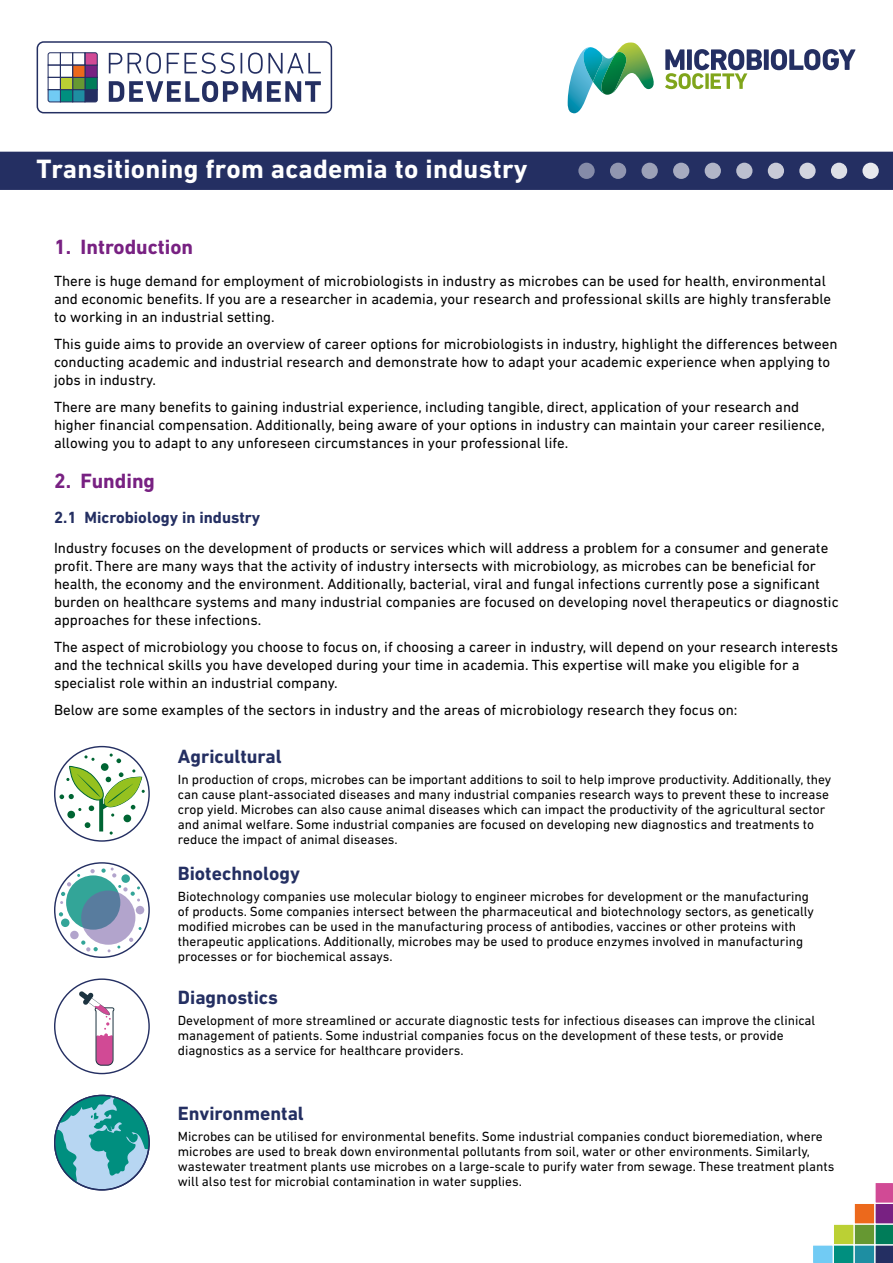
<style>
.page{position:relative;width:893px;height:1263px;background:#fff}
.page>*{position:absolute;margin:0;border:0;box-sizing:border-box;transform-origin:0 0}
.t1{font:700 27px "DIN Next LT Pro";letter-spacing:.015em;color:#fff}
.t2{font:700 21px "DIN Next LT Pro";color:#782182}
.t3{font:700 19.5px "DIN Next LT Pro";color:#242f62}
.t4{font:700 16.5px "DIN Next LT Pro";color:#242f62}
.t5{font:15px/18px "DIN Next LT Pro";color:#000}
.t6{font:13.5px/15px "DIN Next LT Pro";color:#000}
</style>
<div class="page">
<svg style="left:813px;top:1183px;width:80px;height:80px"></svg>
<div style="left:0;top:152px;width:893px;height:38px;background:#242f62"></div>
<div style="left:37px;top:41px;width:295px;height:72px;border:2px solid #242f62;border-radius:6px"></div>
<svg style="left:109px;top:53px;width:212px;height:21px"></svg>
<svg style="left:109px;top:81px;width:212px;height:21px"></svg>
<svg style="left:84px;top:90px;width:14px;height:13px"></svg>
<div style="left:85px;top:77px;width:13px;height:13px;background:#007c59;border:1px solid #242f62"></div>
<div style="left:85px;top:65px;width:13px;height:13px;background:#782182;border:1px solid #242f62"></div>
<svg style="left:85px;top:52px;width:13px;height:14px"></svg>
<div style="left:72px;top:89px;width:13px;height:13px;background:#1e8ea2;border:1px solid #242f62"></div>
<div style="left:72px;top:77px;width:13px;height:13px;background:#669832;border:1px solid #242f62"></div>
<div style="left:72px;top:65px;width:13px;height:13px;background:#ec691c;border:1px solid #242f62"></div>
<div style="left:72px;top:52px;width:13px;height:13px;border:1px solid #242f62"></div>
<div style="left:60px;top:89px;width:13px;height:13px;background:#008f7f;border:1px solid #242f62"></div>
<div style="left:60px;top:77px;width:13px;height:13px;background:#bbd034;border:1px solid #242f62"></div>
<div style="left:60px;top:65px;width:13px;height:13px;border:1px solid #242f62"></div>
<div style="left:60px;top:52px;width:13px;height:13px;border:1px solid #242f62"></div>
<svg style="left:47px;top:89px;width:14px;height:14px"></svg>
<div style="left:48px;top:77px;width:13px;height:13px;border:1px solid #242f62"></div>
<div style="left:48px;top:65px;width:13px;height:13px;border:1px solid #242f62"></div>
<svg style="left:47px;top:52px;width:14px;height:14px"></svg>
<div style="left:764px;top:49px;width:5px;height:21px;background:#242f62"></div>
<svg style="left:771px;top:49px;width:84px;height:21px"></svg>
<svg style="left:568px;top:43px;width:86px;height:70px"></svg>
<img style="left:583px;top:47px;width:21px;height:35px">
<img style="left:601px;top:52px;width:25px;height:43px">
<svg style="left:665px;top:49px;width:97px;height:40px"></svg>
<svg style="left:55px;top:1095px;width:94px;height:95px"></svg>
<svg style="left:54px;top:1096px;width:95px;height:86px;background:#71b8bf"></svg>
<svg style="left:79px;top:991px;width:36px;height:75px"></svg>
<svg style="left:59px;top:753px;width:86px;height:82px"></svg>
<div style="left:66px;top:875px;width:54px;height:55px;background:#33a598;border-radius:50%"></div>
<svg style="left:121px;top:874px;width:9px;height:9px"></svg>
<svg style="left:61px;top:918px;width:9px;height:9px"></svg>
<svg style="left:59px;top:912px;width:4px;height:4px"></svg>
<svg style="left:81px;top:890px;width:54px;height:55px;background:#8290b3"></svg>
<svg style="left:90px;top:869px;width:5px;height:4px"></svg>
<svg style="left:60px;top:892px;width:5px;height:12px"></svg>
<svg style="left:118px;top:885px;width:22px;height:16px"></svg>
<svg style="left:101px;top:867px;width:15px;height:10px"></svg>
<svg style="left:129px;top:938px;width:4px;height:4px"></svg>
<svg style="left:81px;top:940px;width:17px;height:11px"></svg>
<div style="left:136px;top:906px;width:8px;height:8px;background:#b2a4cc;border-radius:50%"></div>
<svg style="left:67px;top:882px;width:4px;height:4px"></svg>
<div style="left:70px;top:931px;width:9px;height:8px;background:#b2a4cc;border-radius:50%"></div>
<svg style="left:578px;top:163px;width:17px;height:16px"></svg>
<div style="left:610px;top:163px;width:16px;height:16px;background:#9196b0;border-radius:50%"></div>
<svg style="left:641px;top:163px;width:17px;height:16px"></svg>
<div style="left:673px;top:163px;width:16px;height:16px;background:#a7abc0;border-radius:50%"></div>
<div style="left:705px;top:163px;width:16px;height:16px;background:#b1b5c7;border-radius:50%"></div>
<div style="left:736px;top:163px;width:16px;height:16px;background:#bcc0cf;border-radius:50%"></div>
<div style="left:768px;top:163px;width:16px;height:16px;background:#c8cad7;border-radius:50%"></div>
<svg style="left:799px;top:163px;width:17px;height:16px"></svg>
<svg style="left:831px;top:163px;width:16px;height:16px"></svg>
<svg style="left:862px;top:163px;width:17px;height:16px"></svg>
<h1 class="t1" style="left:37px;top:153px;width:492px">Transitioning from academia to industry</h1>
<h2 class="t2" style="left:54px;top:235px;width:141px">1. Introduction</h2>
<p class="t5" style="left:54px;top:271px;width:779px">There is huge demand for employment of microbiologists in industry as microbes can be used for health, environmental and economic benefits. If you are a researcher in academia, your research and professional skills are highly transferable to working in an industrial setting.</p>
<p class="t5" style="left:54px;top:334px;width:785px">This guide aims to provide an overview of career options for microbiologists in industry, highlight the differences between conducting academic and industrial research and demonstrate how to adapt your academic experience when applying to jobs in industry.</p>
<p class="t5" style="left:54px;top:397px;width:772px">There are many benefits to gaining industrial experience, including tangible, direct, application of your research and higher financial compensation. Additionally, being aware of your options in industry can maintain your career resilience, allowing you to adapt to any unforeseen circumstances in your professional life.</p>
<h2 class="t2" style="left:54px;top:469px;width:103px">2. Funding</h2>
<p class="t4" style="left:54px;top:507px;width:208px">2.1 Microbiology in industry</p>
<p class="t5" style="left:54px;top:538px;width:786px">Industry focuses on the development of products or services which will address a problem for a consumer and generate profit. There are many ways that the activity of industry intersects with microbiology, as microbes can be beneficial for health, the economy and the environment. Additionally, bacterial, viral and fungal infections currently pose a significant burden on healthcare systems and many industrial companies are focused on developing novel therapeutics or diagnostic approaches for these infections.</p>
<p class="t5" style="left:54px;top:637px;width:786px">The aspect of microbiology you choose to focus on, if choosing a career in industry, will depend on your research interests and the technical skills you have developed during your time in academia. This expertise will make you eligible for a specialist role within an industrial company.</p>
<p class="t5" style="left:54px;top:700px;width:685px">Below are some examples of the sectors in industry and the areas of microbiology research they focus on:</p>
<h3 class="t3" style="left:178px;top:745px;width:105px">Agricultural</h3>
<p class="t6" style="left:178px;top:771px;width:655px">In production of crops, microbes can be important additions to soil to help improve productivity. Additionally, they can cause plant-associated diseases and many industrial companies research ways to prevent these to increase crop yield. Microbes can also cause animal diseases which can impact the productivity of the agricultural sector and animal welfare. Some industrial companies are focused on developing new diagnostics and treatments to reduce the impact of animal diseases.</p>
<h3 class="t3" style="left:178px;top:862px;width:124px">Biotechnology</h3>
<p class="t6" style="left:178px;top:889px;width:638px">Biotechnology companies use molecular biology to engineer microbes for development or the manufacturing of products. Some companies intersect between the pharmaceutical and biotechnology sectors, as genetically modified microbes can be used in the manufacturing process of antibodies, vaccines or other proteins with therapeutic applications. Additionally, microbes may be used to produce enzymes involved in manufacturing processes or for biochemical assays.</p>
<h3 class="t3" style="left:178px;top:986px;width:102px">Diagnostics</h3>
<p class="t6" style="left:178px;top:1012px;width:639px">Development of more streamlined or accurate diagnostic tests for infectious diseases can improve the clinical management of patients. Some industrial companies focus on the development of these tests, or provide diagnostics as a service for healthcare providers.</p>
<h3 class="t3" style="left:178px;top:1102px;width:128px">Environmental</h3>
<p class="t6" style="left:178px;top:1129px;width:658px">Microbes can be utilised for environmental benefits. Some industrial companies conduct bioremediation, where microbes are used to break down environmental pollutants from soil, water or other environments. Similarly, wastewater treatment plants use microbes on a large-scale to purify water from sewage. These treatment plants will also test for microbial contamination in water supplies.</p>
</div>
